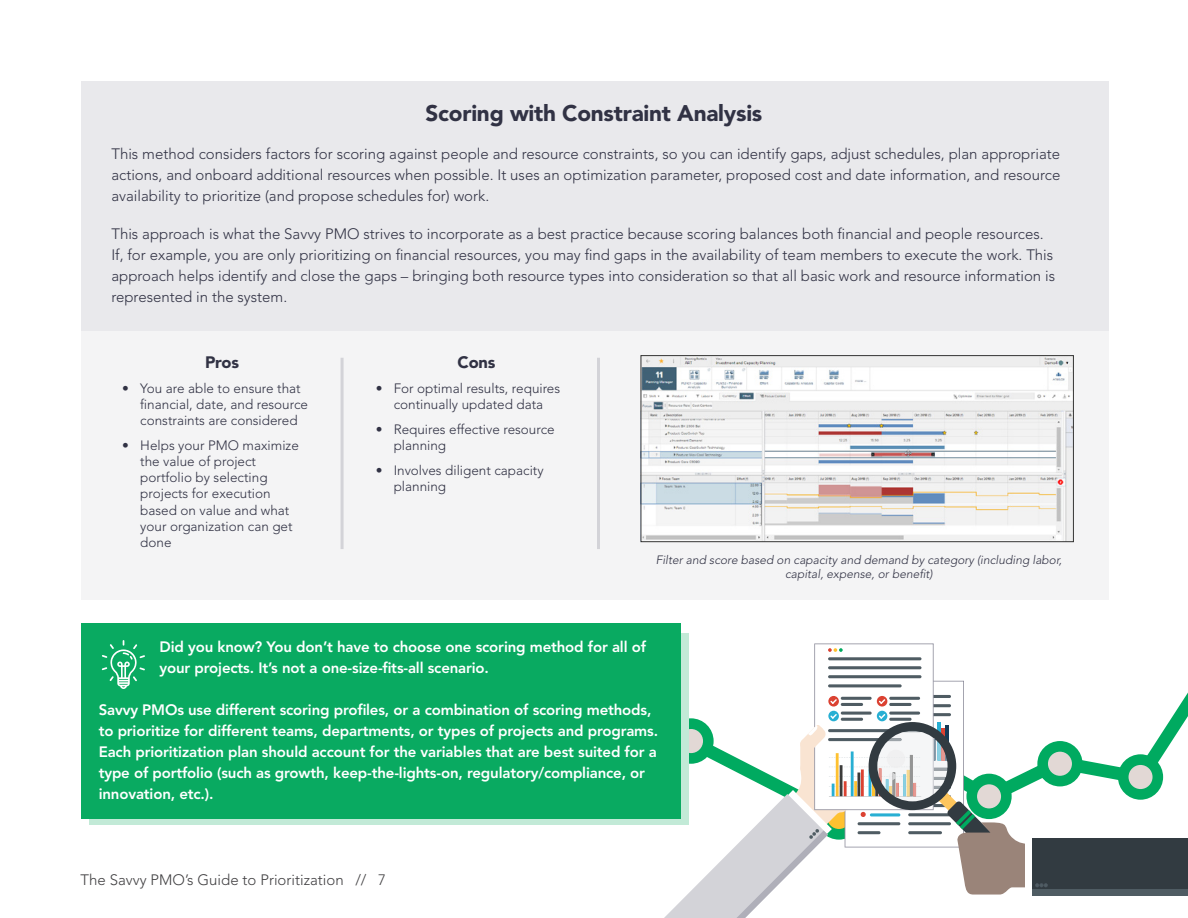
<style>
.page{position:relative;width:1188px;height:918px;background:#fff}
.page>*{position:absolute;margin:0;border:0;box-sizing:border-box;transform-origin:0 0}
.t1{font:900 22.5px "Avenir LT Std";letter-spacing:-.01em;color:#313244}
.t2{font:900 16.5px "Avenir LT Std";letter-spacing:-.01em;color:#313244}
.t3{font:300 15px/21px "Avenir LT Std";color:#313244;text-align:justify}
.t4{font:800 15px/21px "Avenir LT Std";letter-spacing:-.01em;color:#fff}
.t5{font:300 15px "Avenir LT Std";color:#414042}
.t6{font:300 13.5px/16.2px "Avenir LT Std";color:#313244}
.t7{font:italic 300 12px/14.4px "Avenir LT Std";color:#313244;text-align:center}
</style>
<div class="page">
<svg style="left:1083px;top:693px;width:105px;height:87px"></svg>
<svg style="left:1118px;top:754px;width:45px;height:46px"></svg>
<div style="left:1032px;top:838px;width:156px;height:58px;background:#323b41"></div>
<div style="left:1032px;top:890px;width:156px;height:6px;background:#4f5c63"></div>
<svg style="left:664px;top:643px;width:419px;height:275px"></svg>
<div style="left:81px;top:81px;width:1027px;height:370px;background:#e9e9ec"></div>
<div style="left:81px;top:331px;width:1027px;height:269px;background:#f4f4f5"></div>
<div style="left:89px;top:633px;width:600px;height:192px;background:#c2ead7"></div>
<div style="left:82px;top:623px;width:599px;height:196px;background:#09aa61"></div>
<img style="left:643px;top:357px;width:429px;height:183px">
<div style="left:641px;top:355px;width:433px;height:187px;border:1px solid #343433"></div>
<hr style="left:341px;top:358px;width:3px;height:191px;background:#d3d3d8">
<hr style="left:597px;top:358px;width:3px;height:191px;background:#d3d3d8">
<svg style="left:102px;top:640px;width:43px;height:49px"></svg>
<h1 class="t1" style="left:426px;top:99px;width:338px">Scoring with Constraint Analysis</h1>
<p class="t3" style="left:111px;top:143px;width:950px">This method considers factors for scoring against people and resource constraints, so you can identify gaps, adjust schedules, plan appropriate actions, and onboard additional resources when possible. It uses an optimization parameter, proposed cost and date information, and resource availability to prioritize (and propose schedules for) work.</p>
<p class="t3" style="left:111px;top:223px;width:945px;text-align:left">This approach is what the Savvy PMO strives to incorporate as a best practice because scoring balances both financial and people resources.<br>If, for example, you are only prioritizing on financial resources, you may find gaps in the availability of team members to execute the work. This approach helps identify and close the gaps – bringing both resource types into consideration so that all basic work and resource information is represented in the system.</p>
<p class="t2" style="left:205px;top:352px;width:36px">Pros</p>
<p class="t6" style="left:140px;top:380px;width:169px;text-indent:-18px">• You are able to ensure that financial, date, and resource constraints are considered</p>
<p class="t6" style="left:140px;top:437px;width:160px;text-indent:-18px">• Helps your PMO maximize the value of project portfolio by selecting projects for execution based on value and what your organization can get done</p>
<p class="t2" style="left:458px;top:352px;width:39px">Cons</p>
<p class="t6" style="left:376px;top:380px;width:186px;text-align:center">• For optimal results, requires continually updated data</p>
<p class="t6" style="left:394px;top:421px;width:163px;text-indent:-18px">• Requires effective resource planning</p>
<p class="t6" style="left:394px;top:462px;width:152px;text-indent:-18px">• Involves diligent capacity planning</p>
<p class="t7" style="left:656px;top:552px;width:408px">Filter and score based on capacity and demand by category (including labor, capital, expense, or benefit)</p>
<p class="t4" style="left:160px;top:636px;width:488px">Did you know? You don’t have to choose one scoring method for all of your projects. It’s not a one-size-fits-all scenario.</p>
<p class="t4" style="left:99px;top:699px;width:561px">Savvy PMOs use different scoring profiles, or a combination of scoring methods, to prioritize for different teams, departments, or types of projects and programs.<br>Each prioritization plan should account for the variables that are best suited for a type of portfolio (such as growth, keep-the-lights-on, regulatory/compliance, or innovation, etc.).</p>
<p class="t5" style="left:81px;top:871px;width:307px">The Savvy PMO’s Guide to Prioritization // 7</p>
</div>
